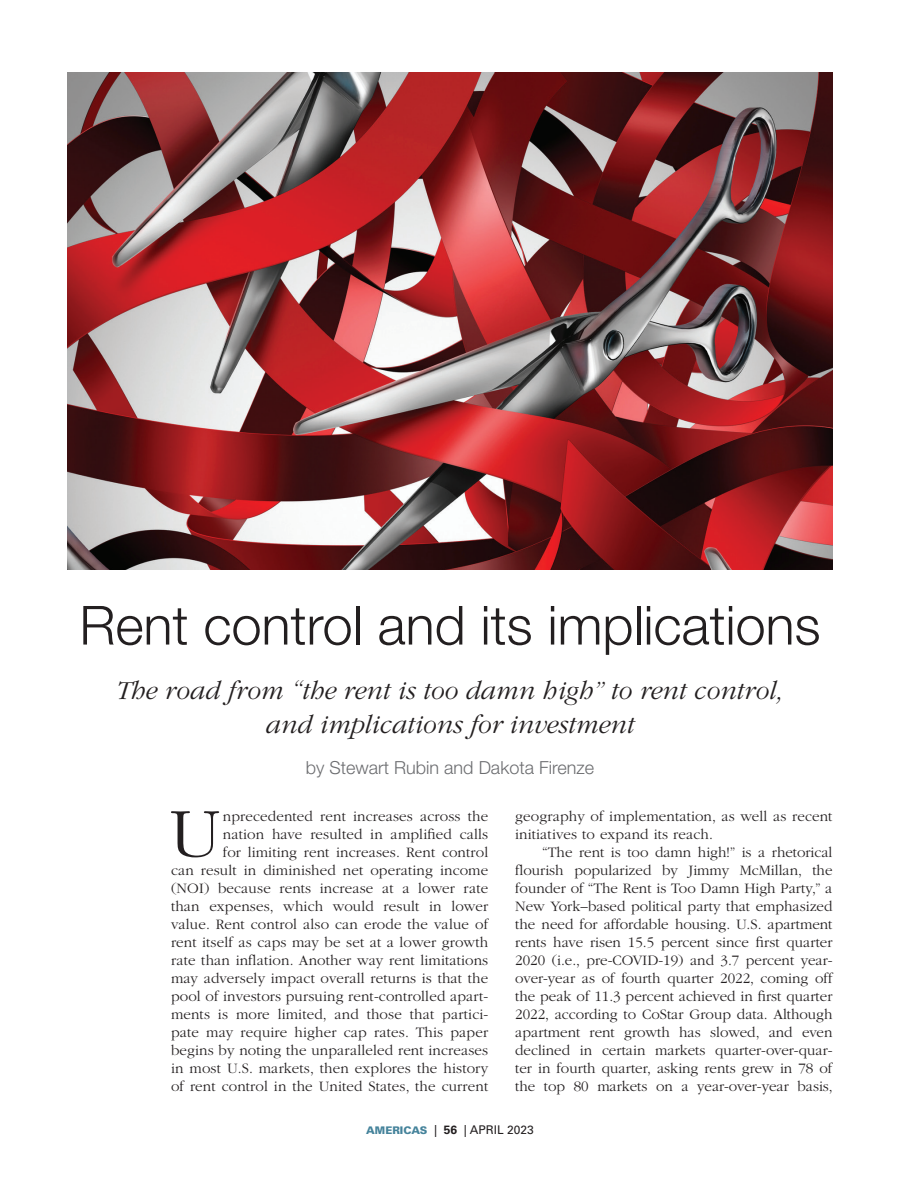
<style>
.page{position:relative;width:918px;height:1188px;background:#fff}
.page>*{position:absolute;margin:0;border:0;box-sizing:border-box;transform-origin:0 0}
.Drop_Cap_Para{font:300 72.75px "ITC Garamond Std";color:#231f20}
.Story_Headline{font:300 54px "Helvetica Neue LT Std";color:#231f20}
.Story_SubHeadline{font:italic 300 27px/33.9px "ITC Garamond Std";color:#231f20;text-align:center}
.Story_Byline{font:300 18px "Helvetica Neue LT Std";color:#6c6d70}
.Drop_Cap_Para-2{font:300 15px/18px "ITC Garamond Std";letter-spacing:.01em;color:#231f20;text-align:right}
.Body_Text-_Indent{font:300 15px/18px "ITC Garamond Std";color:#231f20;text-align:justify}
.t1{font:12px "Univers LT Std";color:#231f20}
.s1{font-weight:900;font-size:10.5px;color:#45839b}
.s2{font-weight:700}
</style>
<div class="page">
<img style="left:68px;top:72px;width:764px;height:498px">
<p class="Story_Headline" style="left:79px;top:592px;width:743px">Rent control and its implications</p>
<p class="Story_SubHeadline" style="left:116px;top:674px;width:669px">The road from “the rent is too damn high” to rent control, and implications for investment</p>
<p class="Story_Byline" style="left:306px;top:756px;width:290px">by Stewart Rubin and Dakota Firenze</p>
<p class="Drop_Cap_Para-2" style="left:171px;top:807px;width:319px">nprecedented rent increases across the<br>nation have resulted in amplified calls<br>for limiting rent increases. Rent control<br>can result in diminished net operating income (NOI) because rents increase at a lower rate than expenses, which would result in lower value. Rent control also can erode the value of rent itself as caps may be set at a lower growth rate than inflation. Another way rent limitations may adversely impact overall returns is that the pool of investors pursuing rent-controlled apart&shy;ments is more limited, and those that partici&shy;pate may require higher cap rates. This paper begins by noting the unparalleled rent increases in most U.S. markets, then explores the history of rent control in the United States, the current</p>
<p class="Drop_Cap_Para-2" style="left:515px;top:807px;width:319px;text-align:left">geography of implementation, as well as recent initiatives to expand its reach.</p>
<p class="Drop_Cap_Para" style="left:169px;top:795px;width:52px">U</p>
<p class="Body_Text-_Indent" style="left:515px;top:843px;width:319px;text-indent:27px">“The rent is too damn high!” is a rhetorical flourish popularized by Jimmy McMillan, the founder of “The Rent is Too Damn High Party,” a New York–based political party that emphasized the need for affordable housing. U.S. apartment rents have risen 15.5 percent since first quarter 2020 (i.e., pre-COVID-19) and 3.7 percent year&shy;over-year as of fourth quarter 2022, coming off the peak of 11.3 percent achieved in first quarter 2022, according to CoStar Group data. Although apartment rent growth has slowed, and even declined in certain markets quarter-over-quar&shy;ter in fourth quarter, asking rents grew in 78 of the top 80 markets on a year-over-year basis,</p>
<p class="t1" style="left:366px;top:1122px;width:169px"><span class="s1">AMERICAS</span> | <span class="s2">56</span> | APRIL 2023</p>
</div>
